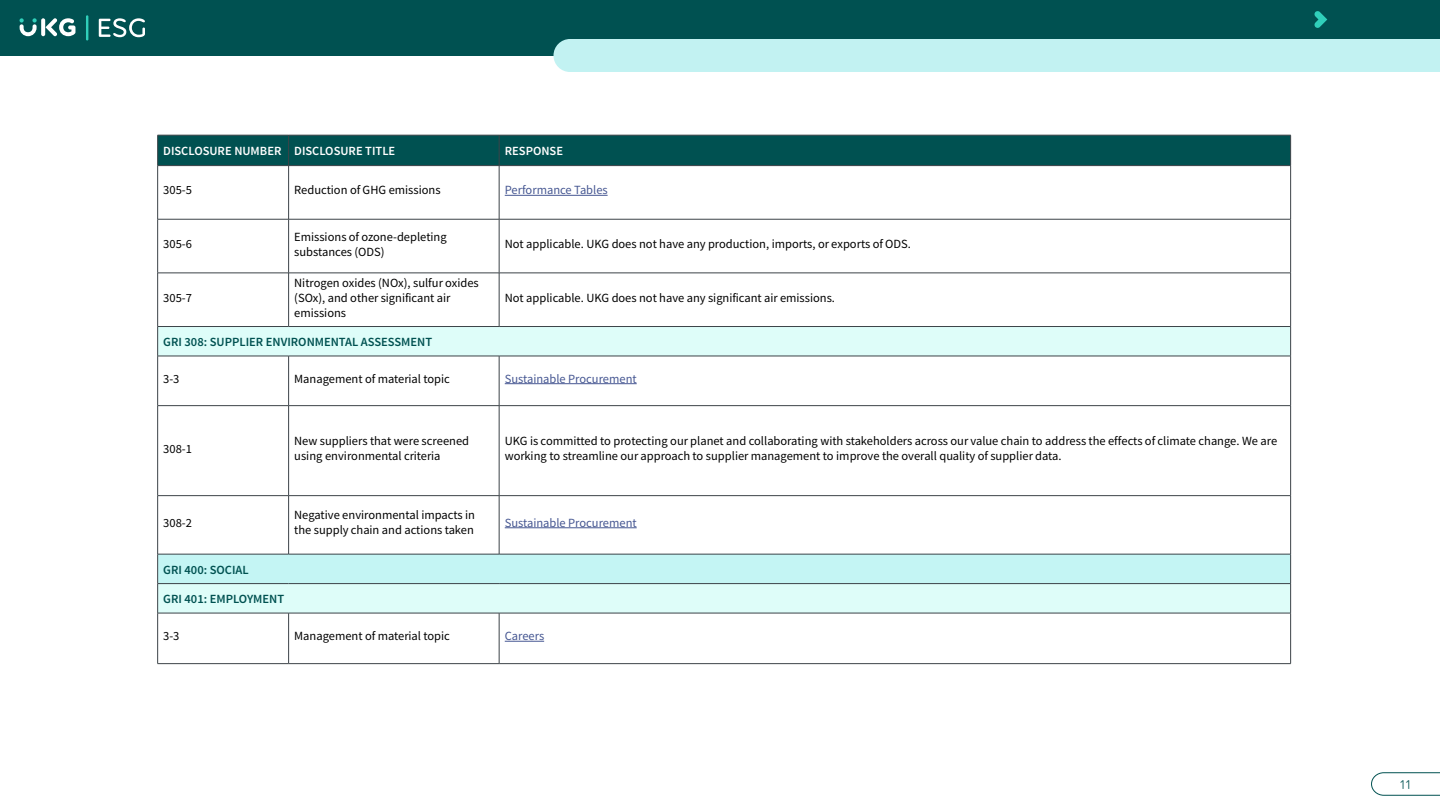
<style>
.page{position:relative;width:1440px;height:810px;background:#fff}
.page>*{position:absolute;margin:0;border:0;box-sizing:border-box;transform-origin:0 0}
.t1{font:13.75px "Volte Rounded";color:#005151}
.Table_Body_1{font:12.5px/15px "Source Sans Variable";color:#000}
.Table_Body_1-2{font:12.5px "Source Sans Variable";color:#465792}
.Table_Header_1{font:600 12.5px "Source Sans Pro";color:#005151}
.white_table_header{font:600 12.5px "Source Sans Pro";color:#fff}
</style>
<div class="page">
<div style="left:0;top:0;width:1440px;height:56px;background:#005151"></div>
<div style="left:554px;top:39px;width:886px;height:33px;background:#c2f2f2"></div>
<svg style="left:41px;top:18px;width:4px;height:18px"></svg>
<svg style="left:45px;top:18px;width:30px;height:18px"></svg>
<svg style="left:19px;top:18px;width:18px;height:18px"></svg>
<hr style="left:86px;top:15px;width:2px;height:25px;background:#30cfba">
<svg style="left:99px;top:18px;width:46px;height:19px"></svg>
<svg style="left:1314px;top:11px;width:13px;height:17px"></svg>
<svg style="left:1371px;top:772px;width:69px;height:24px"></svg>
<div style="left:158px;top:136px;width:1132px;height:29px;background:#005151"></div>
<svg style="left:158px;top:327px;width:1132px;height:286px"></svg>
<div style="left:158px;top:554px;width:1133px;height:30px;background:#c4f5f4"></div>
<hr style="left:288px;top:135px;width:1px;height:30px;background:#3c4348">
<hr style="left:499px;top:135px;width:1px;height:30px;background:#3c4348">
<hr style="left:158px;top:135px;width:131px;height:1px;background:#3c4348">
<hr style="left:157px;top:135px;width:1px;height:30px;background:#3c4348">
<hr style="left:289px;top:135px;width:210px;height:1px;background:#3c4348">
<hr style="left:499px;top:135px;width:792px;height:1px;background:#3c4348">
<hr style="left:1290px;top:135px;width:1px;height:30px;background:#3c4348">
<hr style="left:158px;top:165px;width:131px;height:1px;background:#3c4348">
<hr style="left:289px;top:165px;width:210px;height:1px;background:#3c4348">
<hr style="left:499px;top:165px;width:792px;height:1px;background:#3c4348">
<svg style="left:157px;top:327px;width:1px;height:29px"></svg>
<hr style="left:158px;top:356px;width:131px;height:1px;background:#3c4348">
<hr style="left:289px;top:356px;width:210px;height:1px;background:#3c4348">
<hr style="left:499px;top:356px;width:792px;height:1px;background:#3c4348">
<hr style="left:158px;top:554px;width:131px;height:1px;background:#3c4348">
<hr style="left:289px;top:554px;width:210px;height:1px;background:#3c4348">
<hr style="left:499px;top:554px;width:792px;height:1px;background:#3c4348">
<hr style="left:158px;top:583px;width:131px;height:1px;background:#3c4348">
<svg style="left:157px;top:554px;width:1px;height:59px"></svg>
<hr style="left:289px;top:583px;width:210px;height:1px;background:#3c4348">
<hr style="left:499px;top:583px;width:792px;height:1px;background:#3c4348">
<hr style="left:158px;top:613px;width:131px;height:1px;background:#3c4348">
<hr style="left:289px;top:613px;width:210px;height:1px;background:#3c4348">
<hr style="left:499px;top:613px;width:792px;height:1px;background:#3c4348">
<hr style="left:157px;top:166px;width:1px;height:53px;background:#3c4348">
<hr style="left:288px;top:166px;width:1px;height:53px;background:#3c4348">
<hr style="left:499px;top:166px;width:1px;height:53px;background:#3c4348">
<hr style="left:1290px;top:166px;width:1px;height:53px;background:#3c4348">
<hr style="left:157px;top:219px;width:1px;height:54px;background:#3c4348">
<hr style="left:288px;top:219px;width:1px;height:54px;background:#3c4348">
<hr style="left:499px;top:219px;width:1px;height:54px;background:#3c4348">
<hr style="left:1290px;top:219px;width:1px;height:54px;background:#3c4348">
<hr style="left:157px;top:273px;width:1px;height:53px;background:#3c4348">
<hr style="left:288px;top:273px;width:1px;height:53px;background:#3c4348">
<hr style="left:499px;top:273px;width:1px;height:53px;background:#3c4348">
<hr style="left:1290px;top:273px;width:1px;height:53px;background:#3c4348">
<svg style="left:1290px;top:327px;width:1px;height:29px"></svg>
<hr style="left:157px;top:356px;width:1px;height:49px;background:#3c4348">
<hr style="left:288px;top:356px;width:1px;height:49px;background:#3c4348">
<hr style="left:499px;top:356px;width:1px;height:49px;background:#3c4348">
<hr style="left:1290px;top:356px;width:1px;height:49px;background:#3c4348">
<hr style="left:157px;top:406px;width:1px;height:89px;background:#3c4348">
<hr style="left:288px;top:406px;width:1px;height:89px;background:#3c4348">
<hr style="left:499px;top:406px;width:1px;height:89px;background:#3c4348">
<hr style="left:1290px;top:406px;width:1px;height:89px;background:#3c4348">
<hr style="left:157px;top:496px;width:1px;height:58px;background:#3c4348">
<hr style="left:288px;top:496px;width:1px;height:58px;background:#3c4348">
<hr style="left:499px;top:496px;width:1px;height:58px;background:#3c4348">
<hr style="left:1290px;top:496px;width:1px;height:58px;background:#3c4348">
<svg style="left:1290px;top:554px;width:1px;height:59px"></svg>
<hr style="left:157px;top:613px;width:1px;height:50px;background:#3c4348">
<hr style="left:288px;top:613px;width:1px;height:50px;background:#3c4348">
<hr style="left:499px;top:613px;width:1px;height:50px;background:#3c4348">
<hr style="left:1290px;top:613px;width:1px;height:50px;background:#3c4348">
<hr style="left:158px;top:219px;width:131px;height:1px;background:#3c4348">
<hr style="left:289px;top:219px;width:210px;height:1px;background:#3c4348">
<hr style="left:499px;top:219px;width:792px;height:1px;background:#3c4348">
<hr style="left:158px;top:273px;width:131px;height:1px;background:#3c4348">
<hr style="left:289px;top:273px;width:210px;height:1px;background:#3c4348">
<hr style="left:499px;top:273px;width:792px;height:1px;background:#3c4348">
<hr style="left:158px;top:326px;width:131px;height:1px;background:#3c4348">
<hr style="left:289px;top:326px;width:210px;height:1px;background:#3c4348">
<hr style="left:499px;top:326px;width:792px;height:1px;background:#3c4348">
<hr style="left:158px;top:405px;width:131px;height:1px;background:#3c4348">
<hr style="left:289px;top:405px;width:210px;height:1px;background:#3c4348">
<hr style="left:499px;top:405px;width:792px;height:1px;background:#3c4348">
<hr style="left:158px;top:495px;width:131px;height:1px;background:#3c4348">
<hr style="left:289px;top:495px;width:210px;height:1px;background:#3c4348">
<hr style="left:499px;top:495px;width:792px;height:1px;background:#3c4348">
<hr style="left:158px;top:663px;width:131px;height:1px;background:#3c4348">
<hr style="left:289px;top:663px;width:210px;height:1px;background:#3c4348">
<hr style="left:499px;top:663px;width:792px;height:1px;background:#3c4348">
<hr style="left:505px;top:195px;width:103px;height:1px;background:#465792">
<hr style="left:505px;top:383px;width:132px;height:1px;background:#465792">
<hr style="left:505px;top:527px;width:132px;height:1px;background:#465792">
<hr style="left:505px;top:641px;width:39px;height:1px;background:#465792">
<p class="white_table_header" style="left:163px;top:143px;width:120px">DISCLOSURE NUMBER</p>
<p class="white_table_header" style="left:294px;top:143px;width:103px">DISCLOSURE TITLE</p>
<p class="white_table_header" style="left:505px;top:143px;width:60px">RESPONSE</p>
<p class="Table_Body_1" style="left:163px;top:183px;width:30px">305-5</p>
<p class="Table_Body_1" style="left:294px;top:183px;width:148px">Reduction of GHG emissions</p>
<p class="Table_Body_1-2" style="left:505px;top:183px;width:105px">Performance Tables</p>
<p class="Table_Body_1" style="left:163px;top:236px;width:30px">305-6</p>
<p class="Table_Body_1" style="left:294px;top:229px;width:154px">Emissions of ozone-depleting substances (ODS)</p>
<p class="Table_Body_1" style="left:505px;top:236px;width:408px">Not applicable. UKG does not have any production, imports, or exports of ODS.</p>
<p class="Table_Body_1" style="left:163px;top:290px;width:30px">305-7</p>
<p class="Table_Body_1" style="left:294px;top:275px;width:186px">Nitrogen oxides (NOx), sulfur oxides (SOx), and other significant air emissions</p>
<p class="Table_Body_1" style="left:505px;top:290px;width:332px">Not applicable. UKG does not have any significant air emissions.</p>
<p class="Table_Header_1" style="left:163px;top:334px;width:270px">GRI 308: SUPPLIER ENVIRONMENTAL ASSESSMENT</p>
<p class="Table_Body_1" style="left:163px;top:371px;width:18px">3-3</p>
<p class="Table_Body_1" style="left:294px;top:371px;width:157px">Management of material topic</p>
<p class="Table_Body_1-2" style="left:505px;top:371px;width:134px">Sustainable Procurement</p>
<p class="Table_Body_1" style="left:163px;top:441px;width:30px">308-1</p>
<p class="Table_Body_1" style="left:294px;top:434px;width:176px">New suppliers that were screened using environmental criteria</p>
<p class="Table_Body_1" style="left:505px;top:434px;width:774px">UKG is committed to protecting our planet and collaborating with stakeholders across our value chain to address the effects of climate change. We are working to streamline our approach to supplier management to improve the overall quality of supplier data.</p>
<p class="Table_Body_1" style="left:163px;top:515px;width:30px">308-2</p>
<p class="Table_Body_1" style="left:294px;top:508px;width:182px">Negative environmental impacts in the supply chain and actions taken</p>
<p class="Table_Body_1-2" style="left:505px;top:515px;width:134px">Sustainable Procurement</p>
<p class="Table_Header_1" style="left:163px;top:562px;width:87px">GRI 400: SOCIAL</p>
<p class="Table_Header_1" style="left:163px;top:591px;width:122px">GRI 401: EMPLOYMENT</p>
<p class="Table_Body_1" style="left:163px;top:629px;width:18px">3-3</p>
<p class="Table_Body_1" style="left:294px;top:629px;width:157px">Management of material topic</p>
<p class="Table_Body_1-2" style="left:505px;top:629px;width:41px">Careers</p>
<p class="t1" style="left:1400px;top:776px;width:13px">11</p>
</div>
